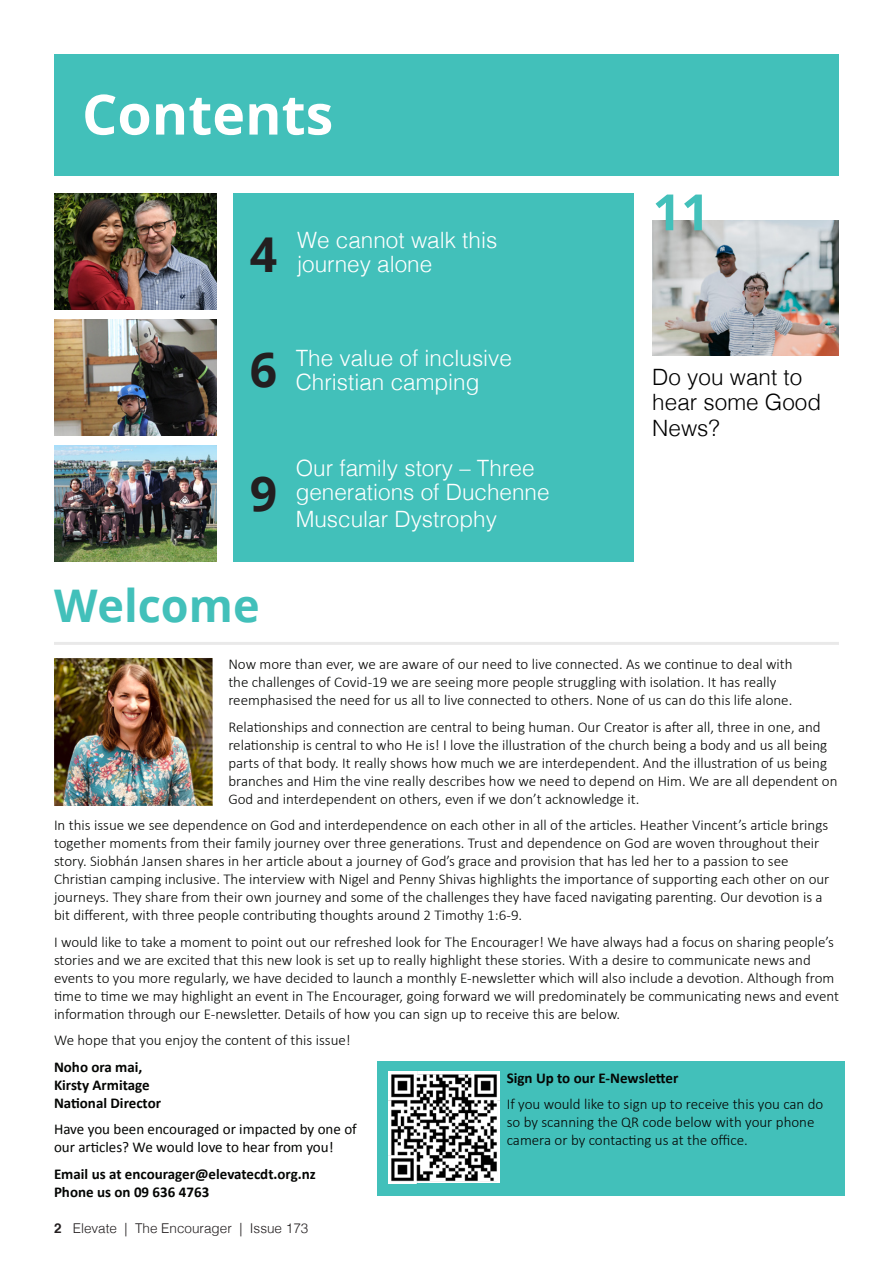
<style>
.page{position:relative;width:893px;height:1263px;background:#fff}
.page>*{position:absolute;margin:0;border:0;box-sizing:border-box;transform-origin:0 0}
.t1{font:700 55.5px "Open Sans";color:#fff}
.t2{font:700 49.95px "Open Sans";color:#42c0ba}
.t3{font:700 48px "Open Sans";color:#231f20}
.t4{font:700 45px "Open Sans";color:#42c0ba}
.t5{font:300 22.5px/24px "Helvetica";color:#fff}
.t6{font:300 22.5px/25.5px "Helvetica";color:#000}
.t7{font:300 15px/18px "Calibri";color:#040503}
.t8{font:700 15px/18px "Calibri";color:#040503}
.t9{font:15px/18px "Calibri";color:#040503}
.t10{font:300 13.5px "Helvetica";color:#231f20}
.s1{font-weight:700}
</style>
<div class="page">
<div style="left:54px;top:54px;width:785px;height:122px;background:#42c0ba"></div>
<div style="left:377px;top:1061px;width:467px;height:134px;background:#42c0ba"></div>
<div style="left:233px;top:193px;width:401px;height:369px;background:#42c0ba"></div>
<img style="left:54px;top:193px;width:163px;height:116px">
<img style="left:652px;top:220px;width:186px;height:135px">
<img style="left:54px;top:319px;width:163px;height:116px">
<img style="left:54px;top:446px;width:163px;height:116px">
<img style="left:54px;top:658px;width:159px;height:148px">
<hr style="left:54px;top:642px;width:785px;height:3px;background:#231f20">
<img style="left:388px;top:1071px;width:112px;height:112px">
<p class="t1" style="left:82px;top:75px;width:253px">Contents</p>
<p class="t3" style="left:250px;top:220px;width:29px">4</p>
<p class="t5" style="left:297px;top:226px;width:202px">We cannot walk this journey alone</p>
<p class="t3" style="left:250px;top:336px;width:29px">6</p>
<p class="t5" style="left:296px;top:344px;width:218px">The value of inclusive<br>Christian camping</p>
<p class="t3" style="left:250px;top:460px;width:29px">9</p>
<p class="t5" style="left:296px;top:454px;width:255px">Our family story – Three generations of Duchenne</p>
<p class="t5" style="left:296px;top:505px;width:203px">Muscular Dystrophy</p>
<p class="t2" style="left:653px;top:177px;width:59px">11</p>
<p class="t6" style="left:652px;top:363px;width:170px">Do you want to hear some Good<br>News?</p>
<p class="t4" style="left:54px;top:574px;width:207px">Welcome</p>
<p class="t7" style="left:228px;top:655px;width:566px">Now more than ever, we are aware of our need to live connected. As we continue to deal with the challenges of Covid-19 we are seeing more people struggling with isolation. It has really reemphasised the need for us all to live connected to others. None of us can do this life alone.</p>
<p class="t7" style="left:228px;top:718px;width:611px">Relationships and connection are central to being human. Our Creator is after all, three in one, and relationship is central to who He is! I love the illustration of the church being a body and us all being parts of that body. It really shows how much we are interdependent. And the illustration of us being branches and Him the vine really describes how we need to depend on Him. We are all dependent on God and interdependent on others, even if we don’t acknowledge it.</p>
<p class="t7" style="left:54px;top:816px;width:777px">In this issue we see dependence on God and interdependence on each other in all of the articles. Heather Vincent’s article brings together moments from their family journey over three generations. Trust and dependence on God are woven throughout their story. Siobhán Jansen shares in her article about a journey of God’s grace and provision that has led her to a passion to see Christian camping inclusive. The interview with Nigel and Penny Shivas highlights the importance of supporting each other on our journeys. They share from their own journey and some of the challenges they have faced navigating parenting. Our devotion is a bit different, with three people contributing thoughts around 2 Timothy 1:6-9.</p>
<p class="t7" style="left:54px;top:932px;width:786px">I would like to take a moment to point out our refreshed look for The Encourager! We have always had a focus on sharing people’s stories and we are excited that this new look is set up to really highlight these stories. With a desire to communicate news and events to you more regularly, we have decided to launch a monthly E-newsletter which will also include a devotion. Although from time to time we may highlight an event in The Encourager, going forward we will predominately be communicating news and event information through our E-newsletter. Details of how you can sign up to receive this are below.</p>
<p class="t7" style="left:54px;top:1031px;width:298px">We hope that you enjoy the content of this issue!</p>
<p class="t8" style="left:54px;top:1057px;width:109px">Noho ora mai,<br>Kirsty Armitage<br>National Director</p>
<p class="t9" style="left:54px;top:1119px;width:304px">Have you been encouraged or impacted by one of our articles? We would love to hear from you!</p>
<p class="t8" style="left:54px;top:1164px;width:263px">Email us at encourager@elevatecdt.org.nz<br>Phone us on 09 636 4763</p>
<p class="t8" style="left:507px;top:1068px;width:173px">Sign Up to our E-Newsletter</p>
<p class="t7" style="left:507px;top:1095px;width:318px">If you would like to sign up to receive this you can do so by scanning the QR code below with your phone camera or by contacting us at the office.</p>
<p class="t10" style="left:54px;top:1217px;width:256px"><span class="s1">2</span> Elevate | The Encourager | Issue 173</p>
</div>
